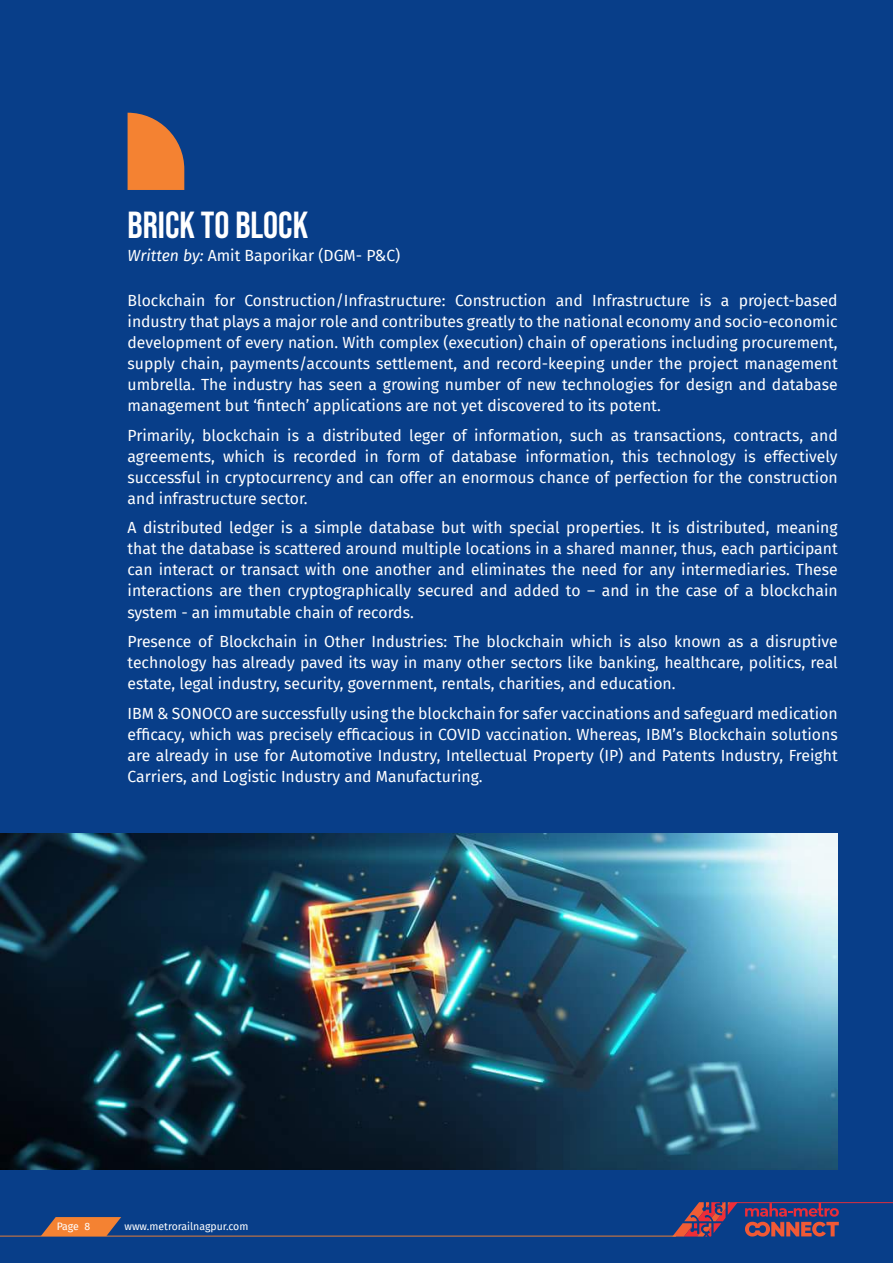
<style>
.page{position:relative;width:893px;height:1263px;background:#083e89}
.page>*{position:absolute;margin:0;border:0;box-sizing:border-box;transform-origin:0 0}
.t1{font:37.5px "Bebas Neue";color:#fff}
.t2{font:15.75px/21px "Fira Sans";color:#fff;text-align:justify}
.t3{font:10.5px "Fira Sans";color:#fff}
.s1{font-style:italic}
</style>
<div class="page">
<svg style="left:673px;top:1202px;width:65px;height:34px"></svg>
<svg style="left:745px;top:1203px;width:94px;height:13px"></svg>
<svg style="left:745px;top:1222px;width:94px;height:14px"></svg>
<hr style="left:735px;top:1202px;width:158px;height:1px;background:#ed2d38">
<hr style="left:0;top:1235px;width:676px;height:1px;background:#f48232">
<svg style="left:41px;top:1217px;width:80px;height:19px"></svg>
<svg style="left:128px;top:113px;width:56px;height:77px;background:#cf773f"></svg>
<img style="left:0;top:833px;width:838px;height:336px">
<h1 class="t1" style="left:128px;top:204px;width:182px">BRICK TO BLOCK</h1>
<p class="t2" style="left:128px;top:245px;width:274px"><span class="s1">Written by:</span> Amit Baporikar (DGM- P&amp;C)</p>
<p class="t2" style="left:128px;top:290px;width:712px">Blockchain for Construction/Infrastructure: Construction and Infrastructure is a project-based industry that plays a major role and contributes greatly to the national economy and socio-economic development of every nation. With complex (execution) chain of operations including procurement, supply chain, payments/accounts settlement, and record-keeping under the project management umbrella. The industry has seen a growing number of new technologies for design and database management but ‘fintech’ applications are not yet discovered to its potent.</p>
<p class="t2" style="left:128px;top:425px;width:712px">Primarily, blockchain is a distributed leger of information, such as transactions, contracts, and agreements, which is recorded in form of database information, this technology is effectively successful in cryptocurrency and can offer an enormous chance of perfection for the construction and infrastructure sector.</p>
<p class="t2" style="left:128px;top:517px;width:712px">A distributed ledger is a simple database but with special properties. It is distributed, meaning that the database is scattered around multiple locations in a shared manner, thus, each participant can interact or transact with one another and eliminates the need for any intermediaries. These interactions are then cryptographically secured and added to – and in the case of a blockchain system - an immutable chain of records.</p>
<p class="t2" style="left:128px;top:631px;width:712px">Presence of Blockchain in Other Industries: The blockchain which is also known as a disruptive technology has already paved its way in many other sectors like banking, healthcare, politics, real estate, legal industry, security, government, rentals, charities, and education.</p>
<p class="t2" style="left:128px;top:702px;width:712px">IBM &amp; SONOCO are successfully using the blockchain for safer vaccinations and safeguard medication efficacy, which was precisely efficacious in COVID vaccination. Whereas, IBM’s Blockchain solutions are already in use for Automotive Industry, Intellectual Property (IP) and Patents Industry, Freight Carriers, and Logistic Industry and Manufacturing.</p>
<p class="t3" style="left:57px;top:1219px;width:35px">Page 8</p>
<p class="t3" style="left:125px;top:1219px;width:125px">www.metrorailnagpur.com</p>
</div>
